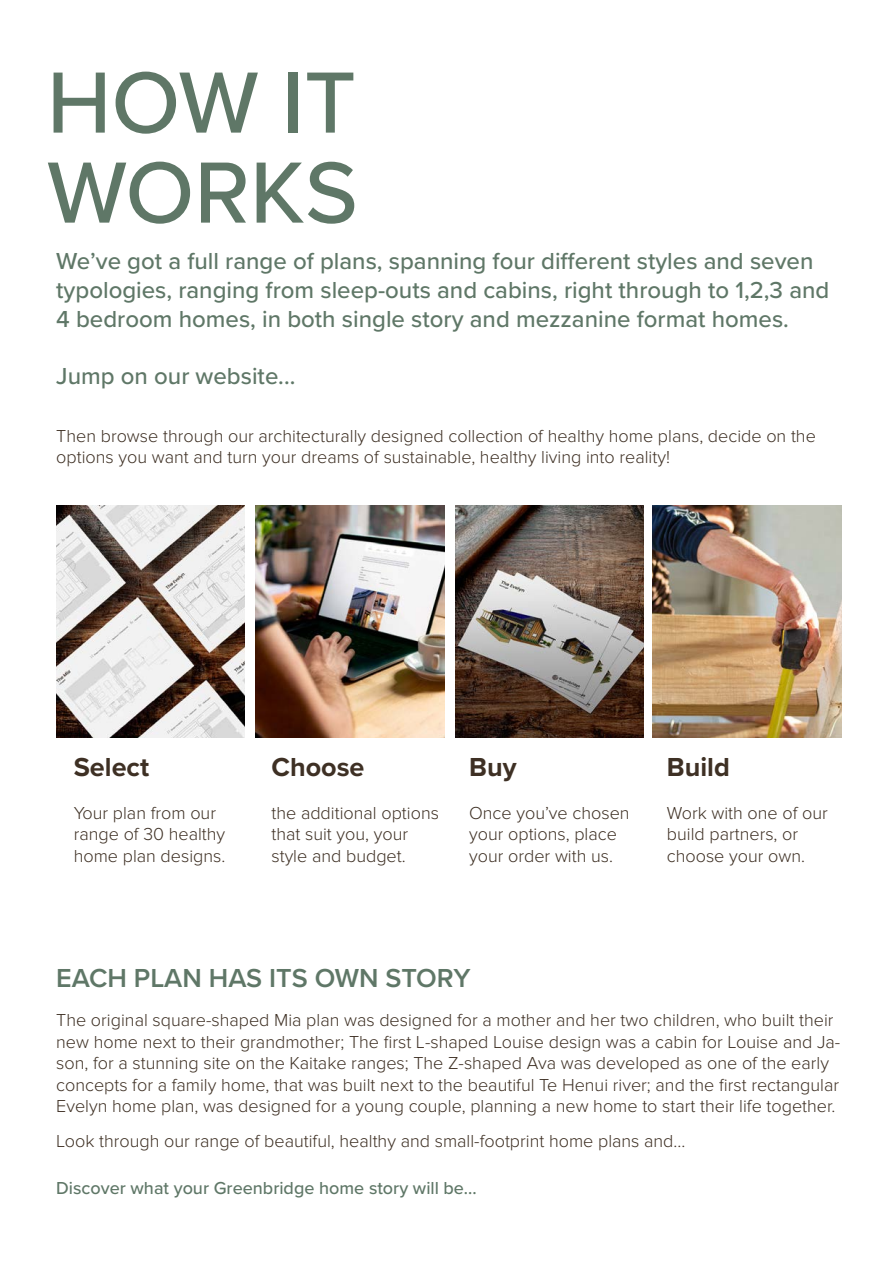
<style>
.page{position:relative;width:893px;height:1263px;background:#fff}
.page>*{position:absolute;margin:0;border:0;box-sizing:border-box;transform-origin:0 0}
.t1{font:500 90px "Proxima Nova";color:#5f7767}
.t2{font:600 27px "Proxima Nova";color:#5f7767}
.t3{font:700 27px "Proxima Nova";color:#3e3024}
.t4{font:500 24px/28.8px "Proxima Nova";color:#5f7767}
.t5{font:300 18px/21.6px "Proxima Nova";color:#3e3024}
.t6{font:500 18px "Proxima Nova";color:#5f7767}
</style>
<div class="page">
<img style="left:56px;top:505px;width:189px;height:232px">
<img style="left:256px;top:505px;width:188px;height:232px">
<img style="left:455px;top:505px;width:189px;height:232px">
<img style="left:653px;top:505px;width:188px;height:232px">
<p class="t1" style="left:47px;top:35px;width:311px">HOW IT</p>
<p class="t1" style="left:47px;top:125px;width:313px">WORKS</p>
<p class="t4" style="left:56px;top:246px;width:775px">We’ve got a full range of plans, spanning four different styles and seven typologies, ranging from sleep-outs and cabins, right through to 1,2,3 and<br>4 bedroom homes, in both single story and mezzanine format homes.</p>
<p class="t4" style="left:56px;top:361px;width:241px">Jump on our website...</p>
<p class="t5" style="left:56px;top:425px;width:761px">Then browse through our architecturally designed collection of healthy home plans, decide on the options you want and turn your dreams of sustainable, healthy living into reality!</p>
<p class="t3" style="left:74px;top:747px;width:77px">Select</p>
<p class="t5" style="left:74px;top:802px;width:153px">Your plan from our range of 30 healthy home plan designs.</p>
<p class="t3" style="left:271px;top:747px;width:95px">Choose</p>
<p class="t5" style="left:271px;top:802px;width:169px">the additional options that suit you, your style and budget.</p>
<p class="t3" style="left:469px;top:747px;width:49px">Buy</p>
<p class="t5" style="left:469px;top:802px;width:162px">Once you’ve chosen your options, place your order with us.</p>
<p class="t3" style="left:667px;top:747px;width:65px">Build</p>
<p class="t5" style="left:667px;top:802px;width:163px">Work with one of our build partners, or choose your own.</p>
<p class="t2" style="left:56px;top:958px;width:416px">EACH PLAN HAS ITS OWN STORY</p>
<p class="t5" style="left:56px;top:1009px;width:786px">The original square-shaped Mia plan was designed for a mother and her two children, who built their new home next to their grandmother; The first L-shaped Louise design was a cabin for Louise and Ja&shy;son, for a stunning site on the Kaitake ranges; The Z-shaped Ava was developed as one of the early concepts for a family home, that was built next to the beautiful Te Henui river; and the first rectangular Evelyn home plan, was designed for a young couple, planning a new home to start their life together.</p>
<p class="t5" style="left:56px;top:1130px;width:631px">Look through our range of beautiful, healthy and small-footprint home plans and...</p>
<p class="t6" style="left:56px;top:1175px;width:422px">Discover what your Greenbridge home story will be...</p>
</div>
